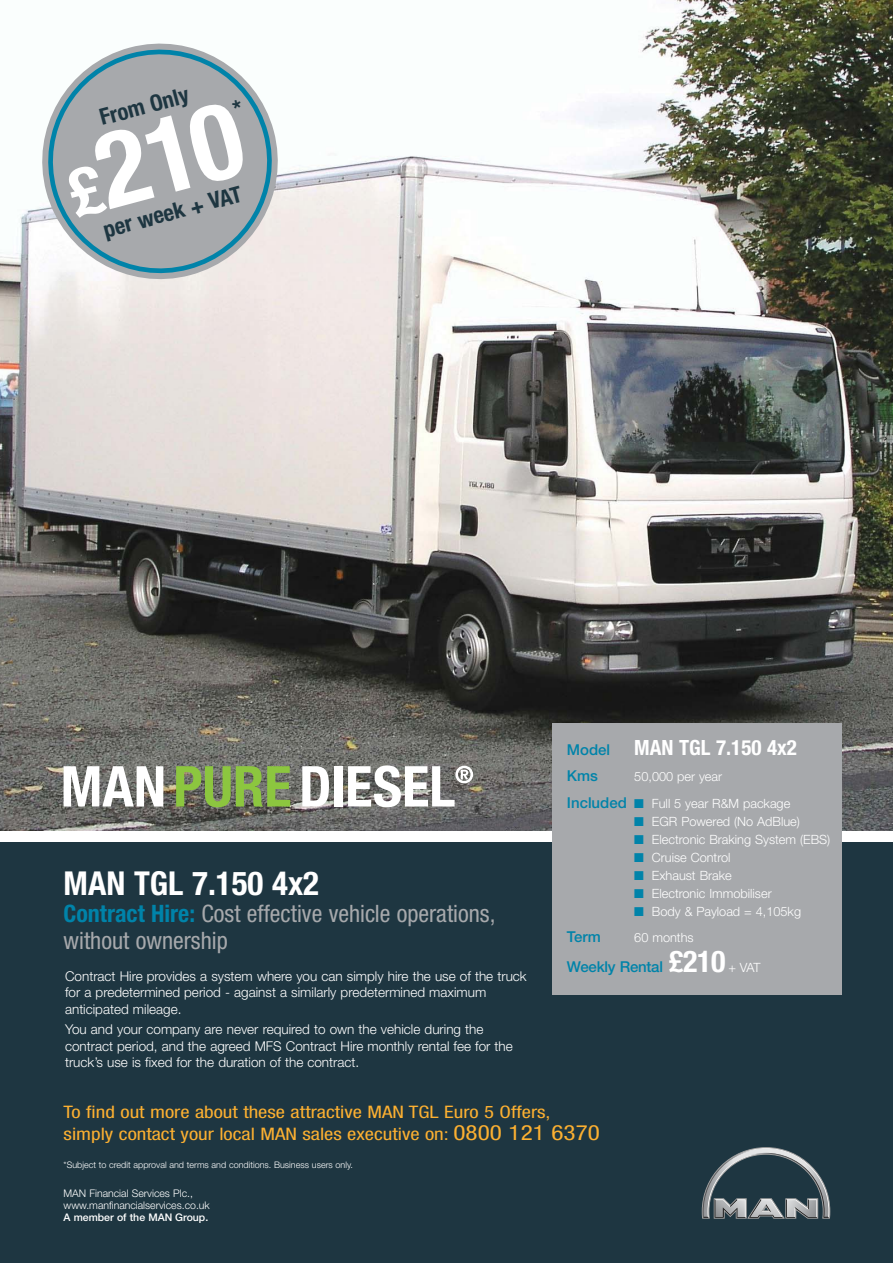
<style>
.page{position:relative;width:893px;height:1263px;background:#fff}
.page>*{position:absolute;margin:0;border:0;box-sizing:border-box;transform-origin:0 0}
.t1{font:700 condensed 105.75px "Helvetica Neue LT";color:#fff}
.t2{font:700 condensed 33px "Helvetica Neue LT";color:#fff}
.t3{font:condensed 24px/27px "Helvetica Neue LT";color:#a7a9ac}
.t4{font:700 condensed 22.65px "Helvetica Neue LT";color:#1e3641}
.t5{font:700 condensed 21px "Helvetica Neue LT";color:#fff}
.t6{font:condensed 17.25px/22.5px "Helvetica Neue LT";color:#fcb031;scale:1.2 1}
.t7{font:500 15px "Helvetica Neue LT Std";letter-spacing:-.015em;color:#0083a9}
.t8{font:300 13.5px/16.5px "Helvetica Neue LT";color:#fff}
.t9{font:300 12.75px/26.5px "Helvetica Neue LT";color:#fff;text-align:center}
.t10{font:300 10.5px/12px "Helvetica Neue LT";color:#fff}
.t11{font:500 10.5px "Helvetica Neue LT Std";color:#fff}
.t12{font:300 9px "Helvetica Neue LT";color:#fff}
.s1{font-size:67.95px}
.s2{font-weight:700;color:#0083a9}
.s3{font-family:"Helvetica Neue LT Std";font-weight:500;font-stretch:normal;font-size:15px;color:#0083a9}
.s4{font-family:"Helvetica Neue LT Std";font-weight:500;font-size:15px;color:#0083a9}
.s5{color:#0083a9}
.s6{font-family:"Helvetica Neue LT";font-weight:700;font-stretch:condensed;font-size:30px;color:#fff}
.s7{font-size:21px}
</style>
<div class="page">
<img style="left:0;top:0;width:893px;height:831px">
<div style="left:0;top:842px;width:893px;height:421px;background:#1e3641"></div>
<svg style="left:702px;top:1147px;width:128px;height:72px"></svg>
<svg style="left:29px;top:31px;width:262px;height:261px"></svg>
<svg style="left:41px;top:43px;width:238px;height:237px;fill:#a7a9ac"></svg>
<div style="left:553px;top:723px;width:289px;height:272px;background:#a7a9ac"></div>
<svg style="left:64px;top:766px;width:99px;height:41px"></svg>
<svg style="left:176px;top:766px;width:114px;height:41px;background:#7e9e50"></svg>
<svg style="left:302px;top:766px;width:27px;height:41px"></svg>
<div style="left:334px;top:766px;width:8px;height:41px;background:#fff"></div>
<svg style="left:348px;top:765px;width:125px;height:42px"></svg>
<svg style="left:231px;top:99px;width:11px;height:10px"></svg>
<h3 class="t4" style="left:98px;top:110px;width:93px;rotate:-15deg">From Only</h3>
<h1 class="t1" style="left:57px;top:145px;width:181px;rotate:-15deg"><span class="s1">£</span>210</h1>
<h3 class="t4" style="left:102px;top:222px;width:144px;rotate:-15deg">per week + VAT</h3>
<h2 class="t2" style="left:64px;top:872px;width:257px">MAN TGL 7.150 4x2</h2>
<h3 class="t3" style="left:64px;top:902px;width:433px"><span class="s2">Contract Hire:</span> Cost effective vehicle operations, without ownership</h3>
<p class="t8" style="left:65px;top:969px;width:463px">Contract Hire provides a system where you can simply hire the use of the truck for a predetermined period - against a similarly predetermined maximum anticipated mileage.</p>
<p class="t8" style="left:65px;top:1023px;width:449px">You and your company are never required to own the vehicle during the contract period, and the agreed MFS Contract Hire monthly rental fee for the truck’s use is fixed for the duration of the contract.</p>
<h3 class="t5" style="left:567px;top:740px;width:231px"><span class="s3">Model</span> MAN TGL 7.150 4x2</h3>
<p class="t7" style="left:567px;top:771px;width:33px">Kms</p>
<p class="t9" style="left:567px;top:765px;width:225px">50,000 per year<br><span class="s4">Included</span> <span class="s5">■</span> Full 5 year R&amp;M package</p>
<p class="t9" style="left:634px;top:809px;width:167px"><span class="s5">■</span> EGR Powered (No AdBlue)</p>
<p class="t9" style="left:634px;top:827px;width:197px"><span class="s5">■</span> Electronic Braking System (EBS)</p>
<p class="t9" style="left:634px;top:845px;width:98px"><span class="s5">■</span> Cruise Control</p>
<p class="t9" style="left:634px;top:863px;width:99px"><span class="s5">■</span> Exhaust Brake</p>
<p class="t9" style="left:634px;top:881px;width:139px"><span class="s5">■</span> Electronic Immobiliser</p>
<p class="t9" style="left:634px;top:899px;width:168px"><span class="s5">■</span> Body &amp; Payload = 4,105kg</p>
<p class="t7" style="left:567px;top:932px;width:35px">Term</p>
<p class="t9" style="left:634px;top:926px;width:61px">60 months</p>
<p class="t7" style="left:567px;top:962px;width:160px">Weekly Rental <span class="s6">£210</span></p>
<p class="t9" style="left:729px;top:956px;width:33px">+ VAT</p>
<p class="t6" style="left:64px;top:1102px;width:448px">To find out more about these attractive MAN TGL Euro 5 Offers, simply contact your local MAN sales executive on: <span class="s7">0800 121 6370</span></p>
<p class="t12" style="left:64px;top:1162px;width:291px">*Subject to credit approval and terms and conditions. Business users only.</p>
<p class="t10" style="left:64px;top:1188px;width:148px">MAN Financial Services Plc., www.manfinancialservices.co.uk</p>
<p class="t11" style="left:64px;top:1213px;width:146px">A member of the MAN Group.</p>
</div>
